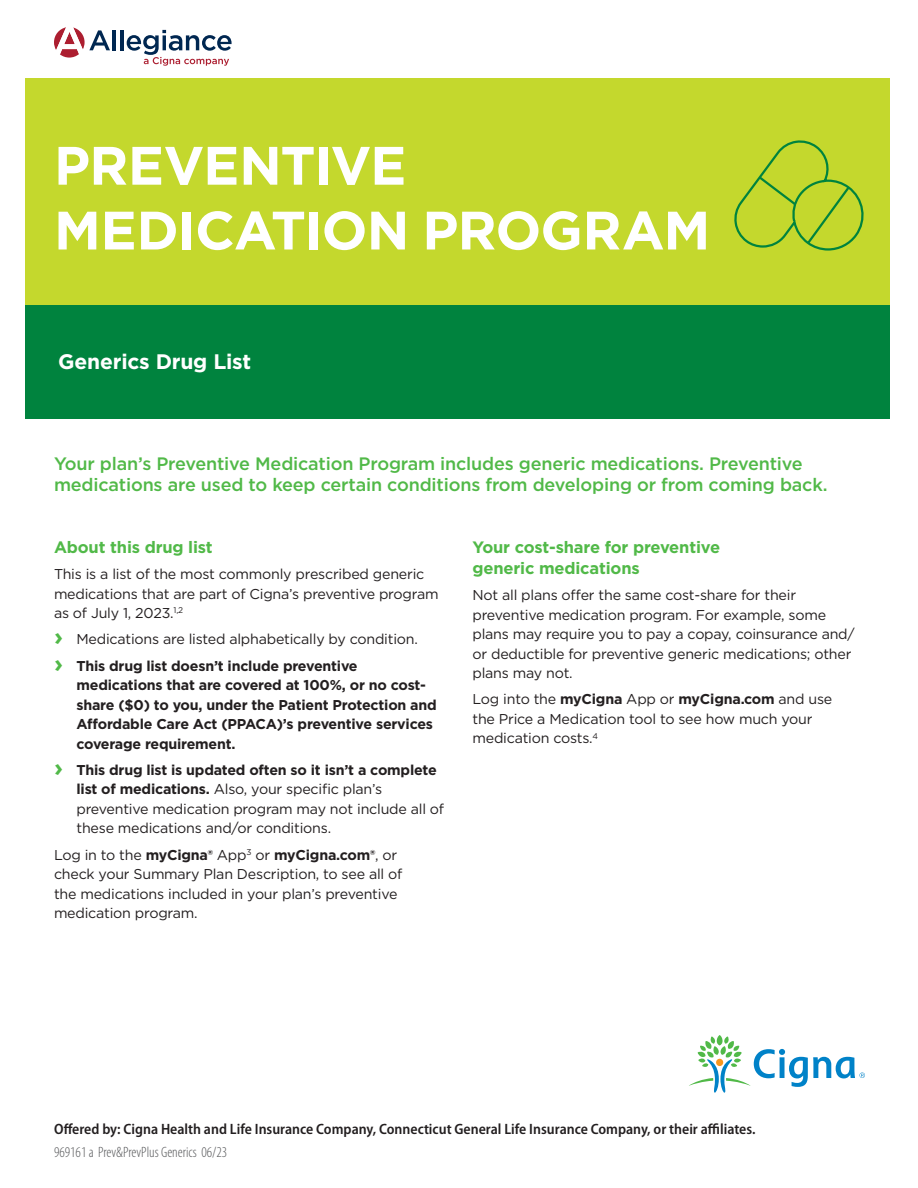
<style>
.page{position:relative;width:918px;height:1188px;background:#fff}
.page>*{position:absolute;margin:0;border:0;box-sizing:border-box;transform-origin:0 0}
.t1{font:700 54px/64.8px "Gotham";letter-spacing:-.02em;color:#fff}
.t2{font:700 21px "Gotham";letter-spacing:-.01em;color:#fff}
.t3{font:500 18px/21px "Gotham";letter-spacing:-.01em;color:#51b948}
.t4{font:700 16.5px/21px "Gotham";letter-spacing:-.01em;color:#51b948}
.t5{font:600 semi-condensed 15px "Myriad Pro";color:#231f20}
.t6{font:300 condensed 15px "Myriad Pro";color:#57585a}
.t7{font:14.25px/19.5px "Gotham";letter-spacing:-.015em;color:#231f20}
.t8{font:700 14.25px/19.5px "Gotham";letter-spacing:-.015em;color:#231f20}
.s1{font-weight:700;font-size:24px;color:#51b948}
.s2{font-weight:700}
</style>
<div class="page">
<div style="left:26px;top:79px;width:864px;height:332px;background:#c4d82d"></div>
<div style="left:26px;top:305px;width:864px;height:114px;background:#00833e"></div>
<svg style="left:689px;top:1035px;width:176px;height:58px"></svg>
<svg style="left:734px;top:140px;width:130px;height:111px"></svg>
<hr style="left:113px;top:30px;width:3px;height:20px;background:#002751">
<hr style="left:120px;top:30px;width:4px;height:20px;background:#002751">
<svg style="left:127px;top:30px;width:105px;height:36px"></svg>
<svg style="left:54px;top:27px;width:56px;height:31px"></svg>
<h1 class="t1" style="left:54px;top:133px;width:658px">PREVENTIVE<br>MEDICATION PROGRAM</h1>
<h2 class="t2" style="left:58px;top:348px;width:194px">Generics Drug List</h2>
<p class="t3" style="left:54px;top:453px;width:775px">Your plan’s Preventive Medication Program includes generic medications. Preventive medications are used to keep certain conditions from developing or from coming back.</p>
<p class="t4" style="left:54px;top:536px;width:160px">About this drug list</p>
<p class="t7" style="left:54px;top:564px;width:386px">This is a list of the most commonly prescribed generic medications that are part of Cigna’s preventive program as of July 1, 2023.<sup>1,2</sup></p>
<p class="t7" style="left:54px;top:626px;width:365px;line-height:26.2px"><span class="s1">›</span> Medications are listed alphabetically by condition. <span class="s1">›</span> <span class="s2">This drug list doesn’t include preventive</span></p>
<p class="t8" style="left:77px;top:675px;width:362px">medications that are covered at 100%, or no cost&shy;share ($0) to you, under the Patient Protection and Affordable Care Act (PPACA)’s preventive services coverage requirement.</p>
<p class="t7" style="left:77px;top:760px;width:369px;text-indent:-23px"><span class="s1">›</span> <span class="s2">This drug list is updated often so it isn’t a complete list of medications.</span> Also, your specific plan’s preventive medication program may not include all of these medications and/or conditions.</p>
<p class="t7" style="left:54px;top:845px;width:350px">Log in to the <span class="s2">myCigna®</span> App<sup>3</sup> or <span class="s2">myCigna.com®</span>, or check your Summary Plan Description, to see all of the medications included in your plan’s preventive medication program.</p>
<p class="t4" style="left:472px;top:536px;width:249px">Your cost-share for preventive generic medications</p>
<p class="t7" style="left:472px;top:585px;width:384px">Not all plans offer the same cost-share for their preventive medication program. For example, some plans may require you to pay a copay, coinsurance and/ or deductible for preventive generic medications; other plans may not.</p>
<p class="t7" style="left:472px;top:689px;width:361px">Log into the <span class="s2">myCigna</span> App or <span class="s2">myCigna.com</span> and use the Price a Medication tool to see how much your medication costs.<sup>4</sup></p>
<p class="t5" style="left:54px;top:1119px;width:703px">Offered by: Cigna Health and Life Insurance Company, Connecticut General Life Insurance Company, or their affiliates.</p>
<p class="t6" style="left:54px;top:1143px;width:175px">969161 a Prev&amp;PrevPlus Generics 06/23</p>
</div>
